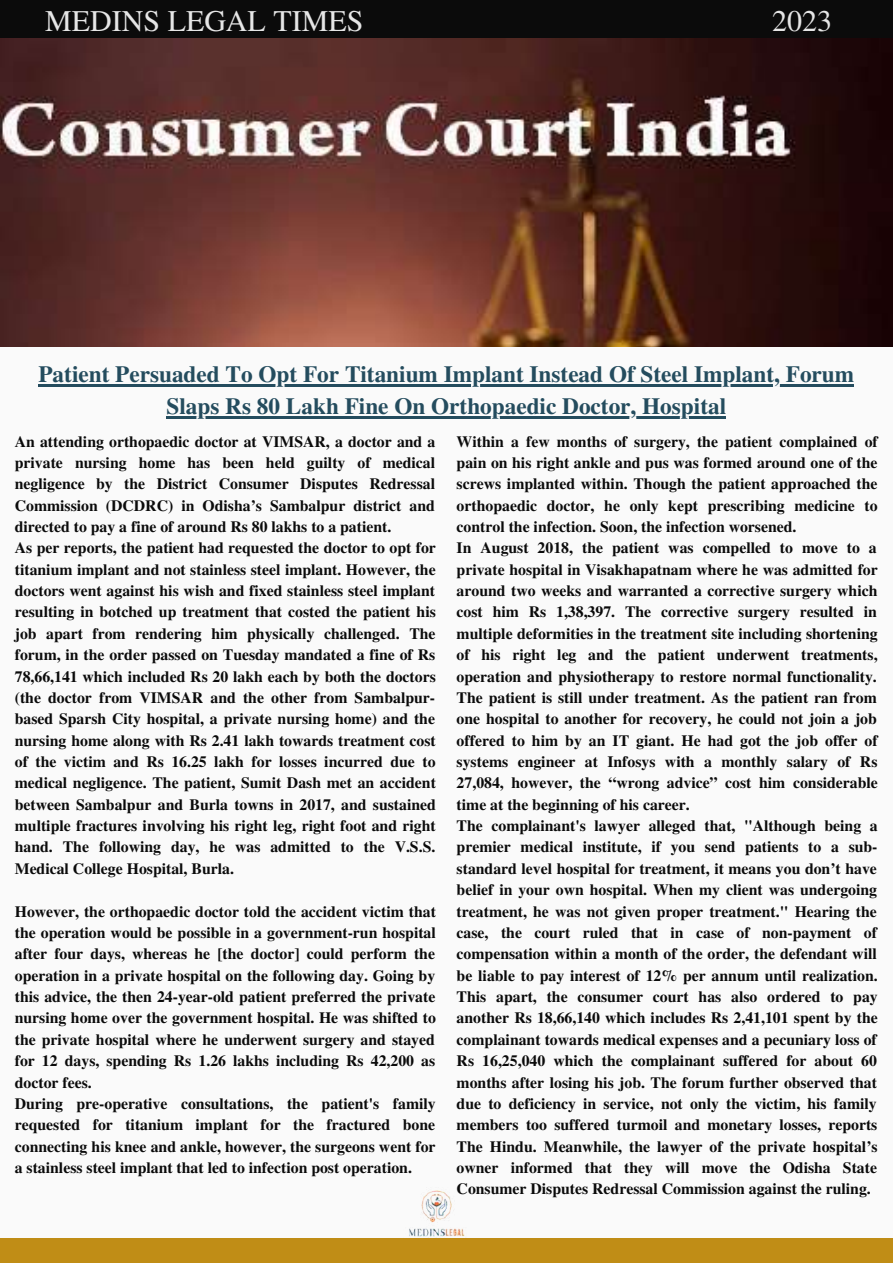
<style>
.page{position:relative;width:893px;height:1264px;background:#fff}
.page>*{position:absolute;margin:0;border:0;box-sizing:border-box;transform-origin:0 0}
.t1{font:30px "Te X Gyre Termes";color:#e6e6e6}
.t2{font:700 23.25px/32.5px "Te X Gyre Termes";color:#244c5e;text-align:center}
.t3{font:700 15.75px/21.3px "Te X Gyre Termes";color:#0b0b0b}
</style>
<div class="page">
<div style="left:0;top:0;width:892px;height:1262px;background:#fafafa"></div>
<img style="left:0;top:38px;width:892px;height:308px">
<div style="left:0;top:0;width:892px;height:38px;background:#0b0b0b"></div>
<div style="left:0;top:1237px;width:892px;height:25px;background:#c08d16"></div>
<img style="left:374px;top:1190px;width:124px;height:48px">
<hr style="left:38px;top:384px;width:816px;height:2px;background:#244c5e">
<hr style="left:166px;top:416px;width:560px;height:3px;background:#244c5e">
<h1 class="t1" style="left:45px;top:-1px;width:319px">MEDINS LEGAL TIMES</h1>
<h1 class="t1" style="left:772px;top:-1px;width:61px">2023</h1>
<h2 class="t2" style="left:38px;top:356px;width:817px">Patient Persuaded To Opt For Titanium Implant Instead Of Steel Implant, Forum<br>Slaps Rs 80 Lakh Fine On Orthopaedic Doctor, Hospital</h2>
<p class="t3" style="left:15px;top:430px;width:422px">An attending orthopaedic doctor at VIMSAR, a doctor and a private nursing home has been held guilty of medical negligence by the District Consumer Disputes Redressal Commission (DCDRC) in Odisha’s Sambalpur district and directed to pay a fine of around Rs 80 lakhs to a patient.<br>As per reports, the patient had requested the doctor to opt for titanium implant and not stainless steel implant. However, the doctors went against his wish and fixed stainless steel implant resulting in botched up treatment that costed the patient his job apart from rendering him physically challenged. The forum, in the order passed on Tuesday mandated a fine of Rs 78,66,141 which included Rs 20 lakh each by both the doctors (the doctor from VIMSAR and the other from Sambalpur&shy;based Sparsh City hospital, a private nursing home) and the nursing home along with Rs 2.41 lakh towards treatment cost of the victim and Rs 16.25 lakh for losses incurred due to medical negligence. The patient, Sumit Dash met an accident between Sambalpur and Burla towns in 2017, and sustained multiple fractures involving his right leg, right foot and right hand. The following day, he was admitted to the V.S.S.<br>Medical College Hospital, Burla.</p>
<p class="t3" style="left:15px;top:899px;width:422px">However, the orthopaedic doctor told the accident victim that the operation would be possible in a government-run hospital after four days, whereas he [the doctor] could perform the operation in a private hospital on the following day. Going by this advice, the then 24-year-old patient preferred the private nursing home over the government hospital. He was shifted to the private hospital where he underwent surgery and stayed for 12 days, spending Rs 1.26 lakhs including Rs 42,200 as doctor fees.<br>During pre-operative consultations, the patient's family requested for titanium implant for the fractured bone connecting his knee and ankle, however, the surgeons went for a stainless steel implant that led to infection post operation.</p>
<p class="t3" style="left:456px;top:430px;width:422px">Within a few months of surgery, the patient complained of pain on his right ankle and pus was formed around one of the screws implanted within. Though the patient approached the orthopaedic doctor, he only kept prescribing medicine to control the infection. Soon, the infection worsened.<br>In August 2018, the patient was compelled to move to a private hospital in Visakhapatnam where he was admitted for around two weeks and warranted a corrective surgery which cost him Rs 1,38,397. The corrective surgery resulted in multiple deformities in the treatment site including shortening of his right leg and the patient underwent treatments, operation and physiotherapy to restore normal functionality.<br>The patient is still under treatment. As the patient ran from one hospital to another for recovery, he could not join a job offered to him by an IT giant. He had got the job offer of systems engineer at Infosys with a monthly salary of Rs 27,084, however, the “wrong advice” cost him considerable time at the beginning of his career.<br>The complainant's lawyer alleged that, "Although being a premier medical institute, if you send patients to a sub&shy;standard level hospital for treatment, it means you don’t have belief in your own hospital. When my client was undergoing treatment, he was not given proper treatment." Hearing the case, the court ruled that in case of non-payment of compensation within a month of the order, the defendant will be liable to pay interest of 12% per annum until realization.<br>This apart, the consumer court has also ordered to pay another Rs 18,66,140 which includes Rs 2,41,101 spent by the complainant towards medical expenses and a pecuniary loss of Rs 16,25,040 which the complainant suffered for about 60 months after losing his job. The forum further observed that due to deficiency in service, not only the victim, his family members too suffered turmoil and monetary losses, reports The Hindu. Meanwhile, the lawyer of the private hospital’s owner informed that they will move the Odisha State Consumer Disputes Redressal Commission against the ruling.</p>
</div>
